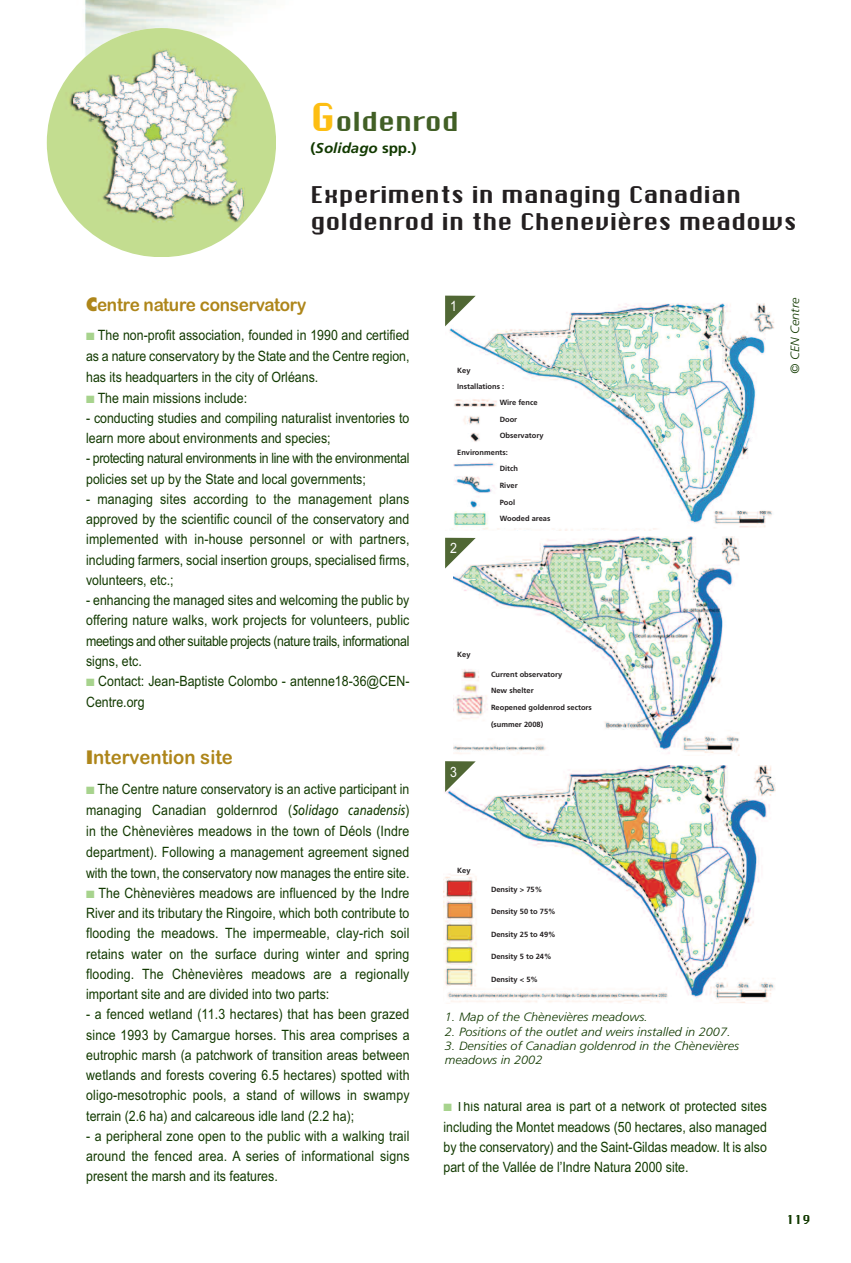
<style>
.page{position:relative;width:851px;height:1263px;background:#fff}
.page>*{position:absolute;margin:0;border:0;box-sizing:border-box;transform-origin:0 0}
.t1{font:25.5px "Chicago FLF";color:#415f25}
.t2{font:22.5px/27px "Chicago FLF";color:#231f20}
.t3{font:19.5px "Arial Rounded MT Bold";color:#ae861a;scale:.95 1}
.t4{font:18px "Arial Rounded MT Bold";letter-spacing:-.015em;color:#ae861a;scale:.95 1}
.t5{font:14.25px/20.2px "Arial Narrow";color:#123a01;text-align:justify;scale:1.06 1}
.t6{font:14.25px/20.2px "Arial Narrow";letter-spacing:-.02em;color:#123a01;scale:1.06 1}
.t7{font:italic 700 14.25px "Frutiger";color:#123a01;scale:1.06 1}
.t8{font:14.25px "Arial Narrow";color:#fff;scale:1.06 1}
.t9{font:italic 300 12px/14.4px "Frutiger";color:#123a01;scale:1.06 1}
.t10{font:12px "Chicago FLF";color:#123a01}
.t11{font:700 7.5px/16.5px "Frutiger";color:#231f20}
.s1{font-size:37.5px;color:#fdbe12}
.s2{font-style:normal}
.s3{font-family:"Futura";font-weight:800}
.s4{color:#a7d38d}
.s5{font-family:"Futura";font-weight:800;font-size:18px}
.s6{font-family:"Frutiger";font-style:italic}
</style>
<div class="page">
<img style="left:46px;top:0;width:230px;height:194px">
<img style="left:47px;top:28px;width:228px;height:228px;border-radius:50%">
<img style="left:445px;top:303px;width:330px;height:228px">
<img style="left:445px;top:296px;width:30px;height:30px">
<img style="left:453px;top:536px;width:287px;height:219px">
<img style="left:443px;top:765px;width:332px;height:238px">
<img style="left:445px;top:761px;width:30px;height:31px">
<img style="left:445px;top:538px;width:30px;height:30px">
<h1 class="t1" style="left:310px;top:105px;width:150px"><span class="s1">G</span>oldenrod</h1>
<p class="t7" style="left:310px;top:142px;width:101px"><span class="s2">(</span>Solidago <span class="s2">spp.)</span></p>
<h2 class="t2" style="left:310px;top:180px;width:487px">Experiments in managing Canadian goldenrod in the Chenevières meadows</h2>
<p class="t4" style="left:86px;top:294px;width:233px"><span class="s3">C</span>entre nature conservatory</p>
<p class="t5" style="left:86px;top:325px;width:306px;line-height:21px"><span class="s4">■</span> The non-profit association, founded in 1990 and certified as a nature conservatory by the State and the Centre region, has its headquarters in the city of Orléans.</p>
<p class="t5" style="left:86px;top:388px;width:153px"><span class="s4">■</span> The main missions include:</p>
<p class="t5" style="left:86px;top:408px;width:306px">- conducting studies and compiling naturalist inventories to learn more about environments and species;</p>
<p class="t6" style="left:86px;top:448px;width:306px">- protecting natural environments in line with the environmental policies set up by the State and local governments;</p>
<p class="t5" style="left:86px;top:489px;width:306px">- managing sites according to the management plans approved by the scientific council of the conservatory and implemented with in-house personnel or with partners, including farmers, social insertion groups, specialised firms, volunteers, etc.;</p>
<p class="t5" style="left:86px;top:590px;width:306px">- enhancing the managed sites and welcoming the public by offering nature walks, work projects for volunteers, public meetings and other suitable projects (nature trails, informational signs, etc.</p>
<p class="t5" style="left:86px;top:671px;width:306px"><span class="s4">■</span> Contact: Jean-Baptiste Colombo - antenne18-36@CEN-<br>Centre.org</p>
<h3 class="t3" style="left:86px;top:746px;width:156px"><span class="s5">I</span>ntervention site</h3>
<p class="t5" style="left:86px;top:778px;width:306px;line-height:21px"><span class="s4">■</span> The Centre nature conservatory is an active participant in managing Canadian goldernrod (<span class="s6">Solidago canadensis</span>) in the Chènevières meadows in the town of Déols (Indre department). Following a management agreement signed with the town, the conservatory now manages the entire site.</p>
<p class="t5" style="left:86px;top:883px;width:306px"><span class="s4">■</span> The Chènevières meadows are influenced by the Indre River and its tributary the Ringoire, which both contribute to flooding the meadows. The impermeable, clay-rich soil retains water on the surface during winter and spring flooding. The Chènevières meadows are a regionally important site and are divided into two parts:</p>
<p class="t5" style="left:86px;top:1004px;width:306px">- a fenced wetland (11.3 hectares) that has been grazed since 1993 by Camargue horses. This area comprises a eutrophic marsh (a patchwork of transition areas between wetlands and forests covering 6.5 hectares) spotted with oligo-mesotrophic pools, a stand of willows in swampy terrain (2.6 ha) and calcareous idle land (2.2 ha);</p>
<p class="t5" style="left:86px;top:1126px;width:306px">- a peripheral zone open to the public with a walking trail around the fenced area. A series of informational signs present the marsh and its features.</p>
<p class="t8" style="left:450px;top:298px;width:8px">1</p>
<p class="t9" style="left:788px;top:374px;width:73px;rotate:-90deg">© CEN Centre</p>
<p class="t11" style="left:457px;top:362px;width:15px">Key</p>
<p class="t11" style="left:457px;top:379px;width:49px">Installations :</p>
<p class="t11" style="left:499px;top:395px;width:39px">Wire fence</p>
<p class="t11" style="left:499px;top:412px;width:19px">Door</p>
<p class="t11" style="left:457px;top:428px;width:88px;text-indent:43px">Observatory<br>Environments:</p>
<p class="t11" style="left:499px;top:461px;width:20px">Ditch</p>
<p class="t11" style="left:499px;top:478px;width:19px">River</p>
<p class="t11" style="left:499px;top:494px;width:17px">Pool</p>
<p class="t11" style="left:499px;top:511px;width:52px">Wooded areas</p>
<p class="t8" style="left:450px;top:540px;width:8px">2</p>
<p class="t11" style="left:457px;top:647px;width:15px">Key</p>
<p class="t8" style="left:450px;top:763px;width:8px">3</p>
<p class="t11" style="left:491px;top:667px;width:73px">Current observatory</p>
<p class="t11" style="left:491px;top:683px;width:44px">New shelter</p>
<p class="t11" style="left:491px;top:700px;width:102px">Reopened goldenrod sectors (summer 2008)</p>
<p class="t11" style="left:457px;top:862px;width:15px">Key</p>
<p class="t11" style="left:491px;top:881px;width:53px">Density &gt; 75%</p>
<p class="t11" style="left:491px;top:904px;width:66px">Density 50 to 75%</p>
<p class="t11" style="left:491px;top:926px;width:66px">Density 25 to 49%</p>
<p class="t11" style="left:491px;top:949px;width:62px">Density 5 to 24%</p>
<p class="t11" style="left:491px;top:971px;width:49px">Density &lt; 5%</p>
<p class="t9" style="left:445px;top:1011px;width:193px">1. Map of the Chènevières meadows.</p>
<p class="t9" style="left:445px;top:1025px;width:271px">2. Positions of the outlet and weirs installed in 2007.</p>
<p class="t9" style="left:445px;top:1039px;width:279px">3. Densities of Canadian goldenrod in the Chènevières meadows in 2002</p>
<p class="t5" style="left:443px;top:1096px;width:306px"><span class="s4">■</span> This natural area is part of a network of protected sites including the Montet meadows (50 hectares, also managed by the conservatory) and the Saint-Gildas meadow. It is also part of the Vallée de l’Indre Natura 2000 site.</p>
<p class="t10" style="left:786px;top:1212px;width:26px">119</p>
</div>
